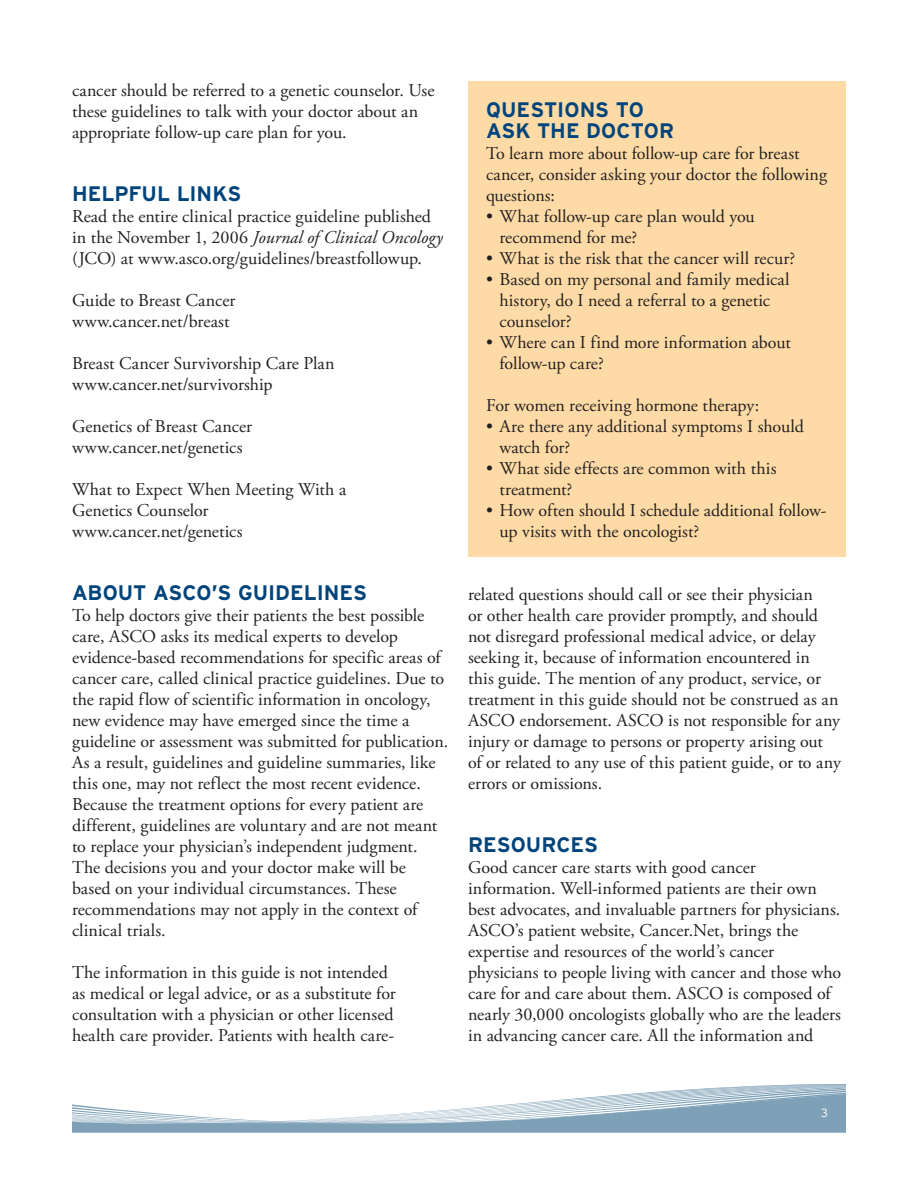
<style>
.page{position:relative;width:918px;height:1188px;background:#fff}
.page>*{position:absolute;margin:0;border:0;box-sizing:border-box;transform-origin:0 0}
.text_subhead{font:700 21px/21px "Interstate";color:#00447b}
.text_bullet{font:18px/21px "Adobe Garamond Pro";color:#231f20}
.t1{font:300 12px "Interstate";color:#fff}
.s1{font-style:italic}
</style>
<div class="page">
<svg style="left:72px;top:1084px;width:774px;height:49px"></svg>
<div style="left:468px;top:81px;width:378px;height:476px;background:#fedba6"></div>
<p class="text_bullet" style="left:72px;top:80px;width:364px">cancer should be referred to a genetic counselor. Use these guidelines to talk with your doctor about an appropriate follow-up care plan for you.</p>
<p class="text_subhead" style="left:72px;top:183px;width:171px">HELPFUL LINKS</p>
<p class="text_bullet" style="left:72px;top:206px;width:372px">Read the entire clinical practice guideline published in the November 1, 2006 <span class="s1">Journal of Clinical Oncology </span>(JCO) at www.asco.org/guidelines/breastfollowup.</p>
<p class="text_bullet" style="left:72px;top:290px;width:165px">Guide to Breast Cancer</p>
<p class="text_bullet" style="left:72px;top:311px;width:159px">www.cancer.net/breast</p>
<p class="text_bullet" style="left:72px;top:353px;width:264px">Breast Cancer Survivorship Care Plan</p>
<p class="text_bullet" style="left:72px;top:374px;width:202px">www.cancer.net/survivorship</p>
<p class="text_bullet" style="left:72px;top:416px;width:182px">Genetics of Breast Cancer</p>
<p class="text_bullet" style="left:72px;top:437px;width:172px">www.cancer.net/genetics</p>
<p class="text_bullet" style="left:72px;top:479px;width:276px">What to Expect When Meeting With a<br>Genetics Counselor</p>
<p class="text_bullet" style="left:72px;top:521px;width:172px">www.cancer.net/genetics</p>
<p class="text_subhead" style="left:72px;top:582px;width:297px">ABOUT ASCO’S GUIDELINES</p>
<p class="text_bullet" style="left:72px;top:605px;width:378px">To help doctors give their patients the best possible care, ASCO asks its medical experts to develop evidence-based recommendations for specific areas of cancer care, called clinical practice guidelines. Due to the rapid flow of scientific information in oncology, new evidence may have emerged since the time a guideline or assessment was submitted for publication.<br>As a result, guidelines and guideline summaries, like this one, may not reflect the most recent evidence.<br>Because the treatment options for every patient are different, guidelines are voluntary and are not meant to replace your physician’s independent judgment.<br>The decisions you and your doctor make will be based on your individual circumstances. These recommendations may not apply in the context of clinical trials.</p>
<p class="text_bullet" style="left:72px;top:962px;width:325px">The information in this guide is not intended as medical or legal advice, or as a substitute for consultation with a physician or other licensed health care provider. Patients with health care-</p>
<p class="text_subhead" style="left:486px;top:99px;width:190px">QUESTIONS TO<br>ASK THE DOCTOR</p>
<p class="text_bullet" style="left:486px;top:143px;width:343px">To learn more about follow-up care for breast cancer, consider asking your doctor the following questions:</p>
<p class="text_bullet" style="left:500px;top:206px;width:257px;text-indent:-14px">• What follow-up care plan would you recommend for me?</p>
<p class="text_bullet" style="left:486px;top:248px;width:311px">• What is the risk that the cancer will recur?</p>
<p class="text_bullet" style="left:500px;top:269px;width:292px;text-indent:-14px">• Based on my personal and family medical history, do I need a referral to a genetic counselor?</p>
<p class="text_bullet" style="left:500px;top:332px;width:293px;text-indent:-14px">• Where can I find more information about follow-up care?</p>
<p class="text_bullet" style="left:486px;top:395px;width:275px">For women receiving hormone therapy:</p>
<p class="text_bullet" style="left:500px;top:416px;width:306px;text-indent:-14px">• Are there any additional symptoms I should watch for?</p>
<p class="text_bullet" style="left:500px;top:458px;width:279px;text-indent:-14px">• What side effects are common with this treatment?</p>
<p class="text_bullet" style="left:500px;top:500px;width:329px;text-indent:-14px">• How often should I schedule additional follow&shy;up visits with the oncologist?</p>
<p class="text_bullet" style="left:468px;top:584px;width:374px">related questions should call or see their physician<br>or other health care provider promptly, and should not disregard professional medical advice, or delay seeking it, because of information encountered in<br>this guide. The mention of any product, service, or treatment in this guide should not be construed as an ASCO endorsement. ASCO is not responsible for any injury or damage to persons or property arising out of or related to any use of this patient guide, or to any errors or omissions.</p>
<p class="text_subhead" style="left:468px;top:834px;width:131px">RESOURCES</p>
<p class="text_bullet" style="left:468px;top:857px;width:375px">Good cancer care starts with good cancer information. Well-informed patients are their own best advocates, and invaluable partners for physicians.<br>ASCO’s patient website, Cancer.Net, brings the expertise and resources of the world’s cancer physicians to people living with cancer and those who care for and care about them. ASCO is composed of nearly 30,000 oncologists globally who are the leaders in advancing cancer care. All the information and</p>
<p class="t1" style="left:821px;top:1106px;width:8px">3</p>
</div>
